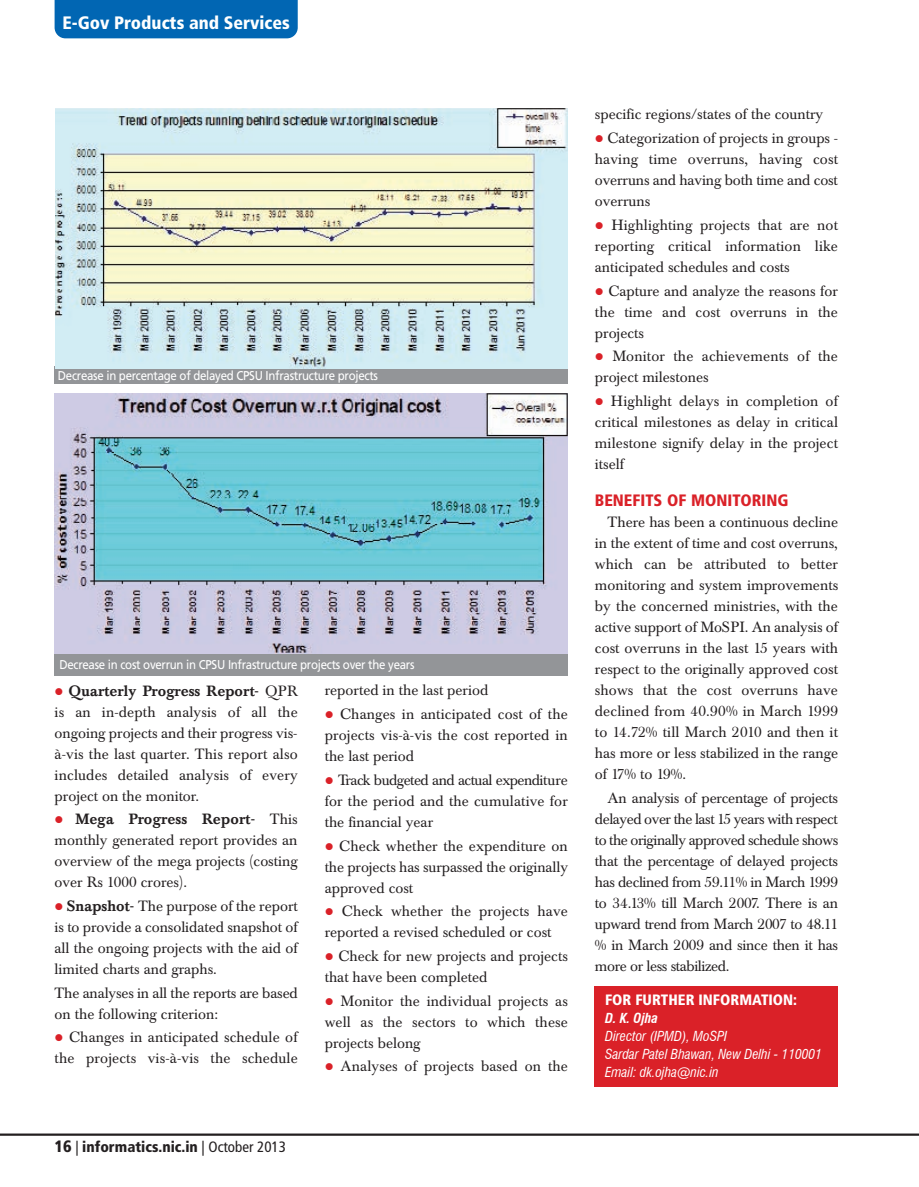
<style>
.page{position:relative;width:919px;height:1187px;background:#fff}
.page>*{position:absolute;margin:0;border:0;box-sizing:border-box;transform-origin:0 0}
.t1{font:900 condensed 18px "Frutiger";color:#fff}
.t2{font:900 condensed 16.5px "Frutiger";color:#da2128}
.t3{font:900 condensed 15px "Frutiger";color:#231f20}
.t4{font:900 condensed 15px "Frutiger";color:#fff}
.t5{font:14.7px/21px "Baskerville BE";color:#231f20;text-align:justify}
.t6{font:italic condensed 13.5px/18px "Swiss 721 BT";color:#fff}
.t7{font:12.75px "Frutiger";letter-spacing:-.025em;color:#fff;scale:.9 1}
.s1{color:#da2128}
.s2{font-weight:500}
.s3{font-size:16.5px}
.s4{font-weight:400}
.s5{font-weight:700}
</style>
<div class="page">
<hr style="left:0;top:1133px;width:918px;height:3px;background:#231f20">
<div style="left:55px;top:0;width:243px;height:38px;background:#0166b3"></div>
<div style="left:595px;top:986px;width:243px;height:101px;background:#da2128"></div>
<div style="left:55px;top:367px;width:513px;height:17px;background:#939598"></div>
<img style="left:56px;top:109px;width:512px;height:260px">
<img style="left:55px;top:393px;width:513px;height:261px">
<div style="left:55px;top:654px;width:513px;height:22px;background:#939598"></div>
<p class="t1" style="left:63px;top:15px;width:229px">E-Gov Products and Services</p>
<p class="t7" style="left:58px;top:370px;width:357px">Decrease in percentage of delayed CPSU Infrastructure projects</p>
<p class="t7" style="left:59px;top:659px;width:396px">Decrease in cost overrun in CPSU Infrastructure projects over the years</p>
<p class="t5" style="left:55px;top:682px;width:245px"><span class="s1">●</span> <span class="s2">Quarterly Progress Report-</span> QPR is an in-depth analysis of all the ongoing projects and their progress vis&shy;à-vis the last quarter. This report also includes detailed analysis of every project on the monitor.</p>
<p class="t5" style="left:55px;top:810px;width:245px"><span class="s1">●</span> <span class="s2">Mega Progress Report-</span> This monthly generated report provides an overview of the mega projects (costing over Rs 1000 crores).</p>
<p class="t5" style="left:55px;top:897px;width:245px"><span class="s1">●</span> <span class="s2">Snapshot-</span> The purpose of the report is to provide a consolidated snapshot of all the ongoing projects with the aid of limited charts and graphs.</p>
<p class="t5" style="left:55px;top:984px;width:245px">The analyses in all the reports are based on the following criterion:</p>
<p class="t5" style="left:55px;top:1028px;width:245px"><span class="s1">●</span> Changes in anticipated schedule of the projects vis-à-vis the schedule</p>
<p class="t3" style="left:55px;top:1141px;width:233px"><span class="s3">16</span> <span class="s4">|</span> informatics.nic.in <span class="s4">| October 2013</span></p>
<p class="t5" style="left:325px;top:682px;width:165px">reported in the last period</p>
<p class="t5" style="left:325px;top:705px;width:244px"><span class="s1">●</span> Changes in anticipated cost of the projects vis-à-vis the cost reported in the last period</p>
<p class="t5" style="left:325px;top:771px;width:245px"><span class="s1">●</span> Track budgeted and actual expenditure for the period and the cumulative for the financial year</p>
<p class="t5" style="left:325px;top:837px;width:245px"><span class="s1">●</span> Check whether the expenditure on the projects has surpassed the originally approved cost</p>
<p class="t5" style="left:325px;top:902px;width:245px"><span class="s1">●</span> Check whether the projects have reported a revised scheduled or cost</p>
<p class="t5" style="left:325px;top:947px;width:244px"><span class="s1">●</span> Check for new projects and projects that have been completed</p>
<p class="t5" style="left:325px;top:992px;width:245px"><span class="s1">●</span> Monitor the individual projects as well as the sectors to which these projects belong</p>
<p class="t5" style="left:325px;top:1057px;width:245px"><span class="s1">●</span> Analyses of projects based on the</p>
<p class="t5" style="left:595px;top:105px;width:230px">specific regions/states of the country</p>
<p class="t5" style="left:595px;top:129px;width:245px"><span class="s1">●</span> Categorization of projects in groups - having time overruns, having cost overruns and having both time and cost overruns</p>
<p class="t5" style="left:595px;top:216px;width:244px"><span class="s1">●</span> Highlighting projects that are not reporting critical information like anticipated schedules and costs</p>
<p class="t5" style="left:595px;top:282px;width:245px"><span class="s1">●</span> Capture and analyze the reasons for the time and cost overruns in the projects</p>
<p class="t5" style="left:595px;top:347px;width:245px"><span class="s1">●</span> Monitor the achievements of the project milestones</p>
<p class="t5" style="left:595px;top:392px;width:245px"><span class="s1">●</span> Highlight delays in completion of critical milestones as delay in critical milestone signify delay in the project itself</p>
<p class="t2" style="left:595px;top:493px;width:195px">BENEFITS OF MONITORING</p>
<p class="t5" style="left:595px;top:513px;width:245px;text-indent:13px">There has been a continuous decline in the extent of time and cost overruns, which can be attributed to better monitoring and system improvements by the concerned ministries, with the active support of MoSPI. An analysis of cost overruns in the last 15 years with respect to the originally approved cost shows that the cost overruns have declined from 40.90% in March 1999 to 14.72% till March 2010 and then it has more or less stabilized in the range of 17% to 19%.</p>
<p class="t5" style="left:595px;top:789px;width:245px;text-indent:13px">An analysis of percentage of projects delayed over the last 15 years with respect to the originally approved schedule shows that the percentage of delayed projects has declined from 59.11% in March 1999 to 34.13% till March 2007. There is an upward trend from March 2007 to 48.11 % in March 2009 and since then it has more or less stabilized.</p>
<p class="t4" style="left:605px;top:994px;width:194px">FOR FURTHER INFORMATION:</p>
<p class="t6" style="left:605px;top:1009px;width:218px"><span class="s5">D. K. Ojha<br></span>Director (IPMD), MoSPI<br>Sardar Patel Bhawan, New Delhi - 110001<br>Email: dk.ojha@nic.in</p>
</div>
